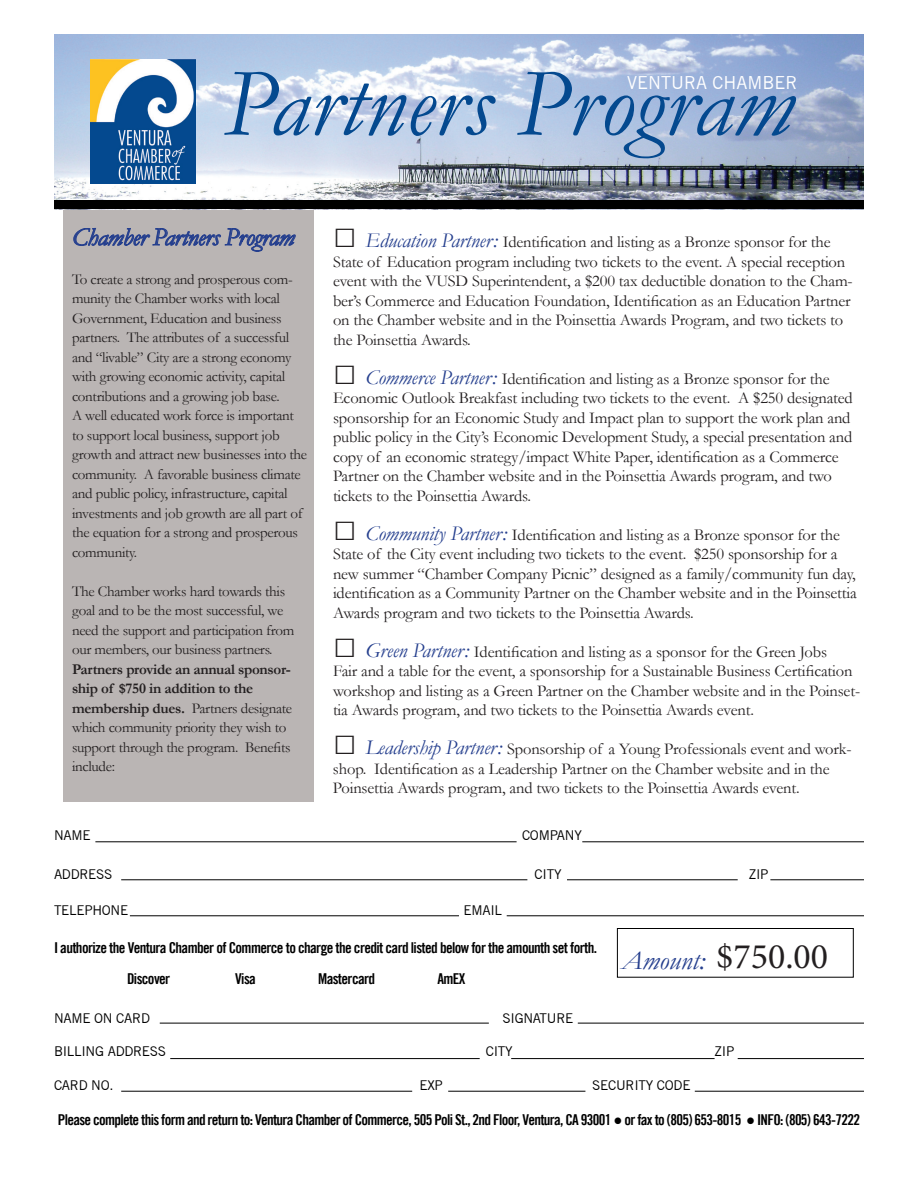
<style>
.page{position:relative;width:918px;height:1188px;background:#fff}
.page>*{position:absolute;margin:0;border:0;box-sizing:border-box;transform-origin:0 0}
.t1{font:italic 97.2px "Garamond";color:#04498f}
.t2{font:italic 27.3px "Garamond";color:#253f8e}
.t3{font:italic 25.5px "Garamond";letter-spacing:-.02em;color:#253f8e}
.t4{font:18px "Trade Gothic";color:#fff}
.t5{font:16.5px/19.5px "Garamond";letter-spacing:-.01em;color:#231f20}
.t6{font:15px/19.5px "Garamond";letter-spacing:-.02em;color:#231f20}
.t7{font:15px/31.7px "Trade Gothic Bold Cond Twenty";letter-spacing:-.04em;color:#000}
.t8{font:13.5px "Trade Gothic";letter-spacing:-.02em;color:#000}
.s1{font-weight:700}
.s2{font-weight:700;font-size:39px}
.s3{font-style:italic;font-size:21px;color:#253f8e}
.s4{font-family:"Minion Pro";font-style:normal;font-size:36px;color:#231f20}
.s5{font-family:"Calibri"}
</style>
<div class="page">
<div style="left:63px;top:209px;width:251px;height:592px;background:#bab5b4"></div>
<svg style="left:73px;top:227px;width:223px;height:25px"></svg>
<img style="left:54px;top:34px;width:810px;height:166px">
<img style="left:90px;top:59px;width:105px;height:125px">
<div style="left:54px;top:200px;width:810px;height:9px;background:#000"></div>
<hr style="left:95px;top:842px;width:422px;height:1px;background:#000">
<hr style="left:121px;top:880px;width:406px;height:1px;background:#000">
<hr style="left:130px;top:916px;width:329px;height:1px;background:#000">
<hr style="left:160px;top:1023px;width:329px;height:1px;background:#000">
<hr style="left:170px;top:1058px;width:310px;height:1px;background:#000">
<hr style="left:121px;top:1091px;width:291px;height:1px;background:#000">
<hr style="left:448px;top:1091px;width:137px;height:1px;background:#000">
<hr style="left:695px;top:1091px;width:169px;height:1px;background:#000">
<hr style="left:511px;top:1058px;width:204px;height:1px;background:#000">
<hr style="left:738px;top:1058px;width:126px;height:1px;background:#000">
<hr style="left:578px;top:1023px;width:286px;height:1px;background:#000">
<hr style="left:507px;top:916px;width:357px;height:1px;background:#000">
<hr style="left:567px;top:880px;width:171px;height:1px;background:#000">
<hr style="left:770px;top:880px;width:94px;height:1px;background:#000">
<hr style="left:582px;top:842px;width:282px;height:1px;background:#000">
<div style="left:617px;top:928px;width:237px;height:49px;border:1px solid #000"></div>
<h1 class="t1" style="left:223px;top:38px;width:572px">Partners Program</h1>
<p class="t4" style="left:627px;top:72px;width:172px">VENTURA CHAMBER</p>
<h3 class="t3" style="left:72px;top:220px;width:224px">Chamber Partners Program</h3>
<p class="t6" style="left:72px;top:269px;width:237px">To create a strong and prosperous com&shy;munity the Chamber works with local Government, Education and business partners. The attributes of a successful and “livable” City are a strong economy with growing economic activity, capital contributions and a growing job base.<br>A well educated work force is important to support local business, support job growth and attract new businesses into the community. A favorable business climate and public policy, infrastructure, capital investments and job growth are all part of the equation for a strong and prosperous community.</p>
<p class="t6" style="left:72px;top:581px;width:224px">The Chamber works hard towards this goal and to be the most successful, we need the support and participation from our members, our business partners.</p>
<p class="t6" style="left:72px;top:659px;width:222px"><span class="s1">Partners provide an annual sponsor&shy;ship of $750 in addition to the membership dues.</span> Partners designate which community priority they wish to support through the program. Benefits include:</p>
<p class="t8" style="left:54px;top:827px;width:38px">NAME</p>
<p class="t5" style="left:333px;top:232px;width:521px"><span class="s2">□</span> <span class="s3">Education Partner:</span> Identification and listing as a Bronze sponsor for the State of Education program including two tickets to the event. A special reception event with the VUSD Superintendent, a $200 tax deductible donation to the Cham&shy;ber’s Commerce and Education Foundation, Identification as an Education Partner on the Chamber website and in the Poinsettia Awards Program, and two tickets to the Poinsettia Awards.</p>
<p class="t5" style="left:333px;top:368px;width:521px"><span class="s2">□</span> <span class="s3">Commerce Partner:</span> Identification and listing as a Bronze sponsor for the Economic Outlook Breakfast including two tickets to the event. A $250 designated sponsorship for an Economic Study and Impact plan to support the work plan and public policy in the City’s Economic Development Study, a special presentation and copy of an economic strategy/impact White Paper, identification as a Commerce Partner on the Chamber website and in the Poinsettia Awards program, and two tickets to the Poinsettia Awards.</p>
<p class="t5" style="left:333px;top:524px;width:525px"><span class="s2">□</span> <span class="s3">Community Partner:</span> Identification and listing as a Bronze sponsor for the State of the City event including two tickets to the event. $250 sponsorship for a new summer “Chamber Company Picnic” designed as a family/community fun day, identification as a Community Partner on the Chamber website and in the Poinsettia Awards program and two tickets to the Poinsettia Awards.</p>
<p class="t5" style="left:333px;top:641px;width:529px"><span class="s2">□</span> <span class="s3">Green Partner:</span> Identification and listing as a sponsor for the Green Jobs<br>Fair and a table for the event, a sponsorship for a Sustainable Business Certification workshop and listing as a Green Partner on the Chamber website and in the Poinset&shy;tia Awards program, and two tickets to the Poinsettia Awards event.</p>
<p class="t5" style="left:333px;top:739px;width:520px"><span class="s2">□</span> <span class="s3">Leadership Partner:</span> Sponsorship of a Young Professionals event and work&shy;shop. Identification as a Leadership Partner on the Chamber website and in the<br>Poinsettia Awards program, and two tickets to the Poinsettia Awards event.</p>
<p class="t8" style="left:522px;top:827px;width:61px">COMPANY</p>
<p class="t8" style="left:535px;top:866px;width:28px">CITY</p>
<p class="t8" style="left:749px;top:866px;width:21px">ZIP</p>
<p class="t8" style="left:54px;top:866px;width:60px">ADDRESS</p>
<p class="t8" style="left:54px;top:902px;width:76px">TELEPHONE</p>
<p class="t7" style="left:127px;top:931px;width:472px;text-indent:-73px">I authorize the Ventura Chamber of Commerce to charge the credit card listed below for the amounth set forth.<br>Discover</p>
<p class="t8" style="left:464px;top:902px;width:40px">EMAIL</p>
<h2 class="t2" style="left:622px;top:942px;width:208px">Amount: <span class="s4">$750.00</span></h2>
<p class="t7" style="left:235px;top:963px;width:22px">Visa</p>
<p class="t7" style="left:318px;top:963px;width:59px">Mastercard</p>
<p class="t7" style="left:437px;top:963px;width:30px">AmEX</p>
<p class="t8" style="left:54px;top:1010px;width:98px">NAME ON CARD</p>
<p class="t8" style="left:502px;top:1010px;width:72px">SIGNATURE</p>
<p class="t8" style="left:54px;top:1043px;width:114px">BILLING ADDRESS</p>
<p class="t8" style="left:486px;top:1043px;width:28px">CITY</p>
<p class="t8" style="left:715px;top:1043px;width:21px">ZIP</p>
<p class="t8" style="left:54px;top:1077px;width:61px">CARD NO.</p>
<p class="t8" style="left:419px;top:1077px;width:25px">EXP</p>
<p class="t8" style="left:592px;top:1077px;width:100px">SECURITY CODE</p>
<p class="t7" style="left:58px;top:1103px;width:804px">Please complete this form and return to: Ventura Chamber of Commerce, 505 Poli St., 2nd Floor, Ventura, CA 93001 <span class="s5">●</span> or fax to (805) 653-8015 <span class="s5">●</span> INFO: (805) 643-7222</p>
</div>
